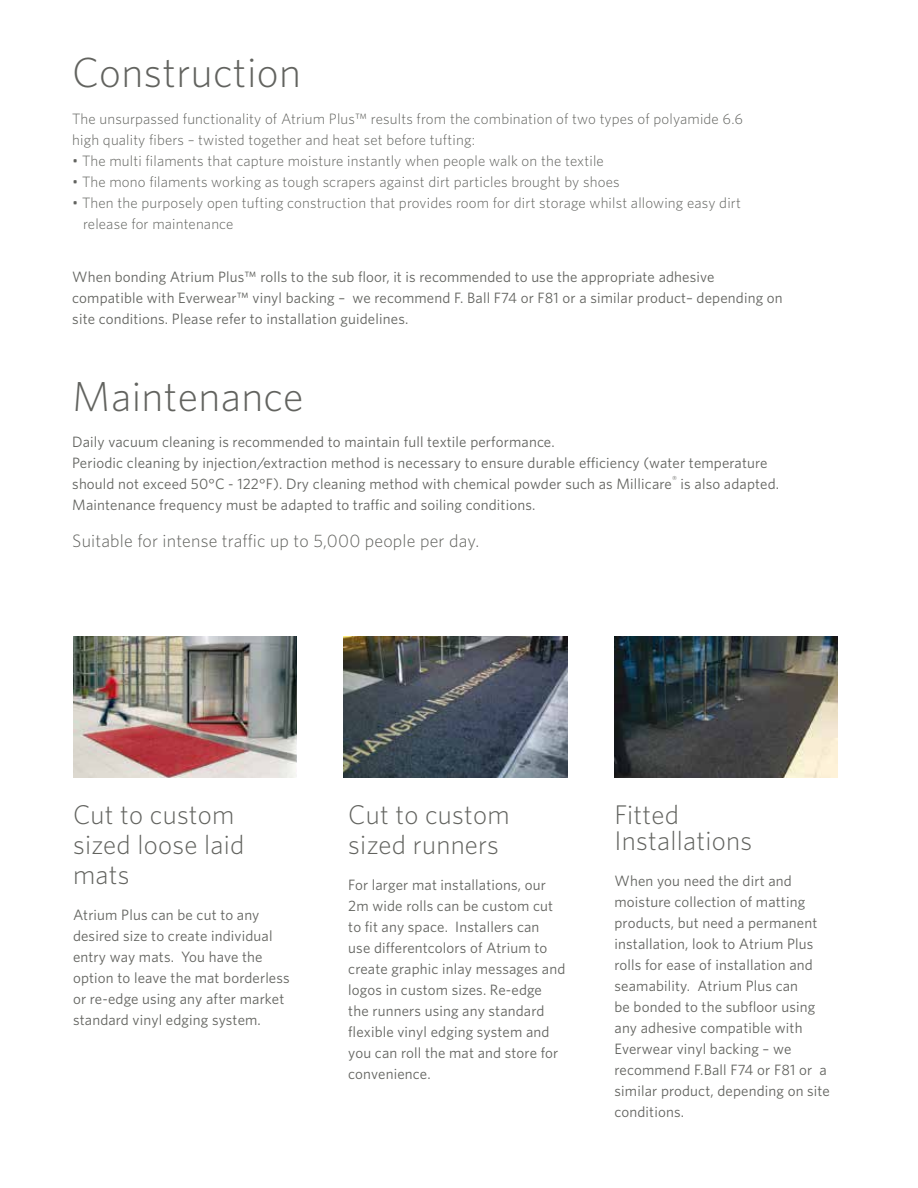
<style>
.page{position:relative;width:918px;height:1188px;background:#fff}
.page>*{position:absolute;margin:0;border:0;box-sizing:border-box;transform-origin:0 0}
.t1{font:300 42px "Whitney";letter-spacing:.01em;color:#62635f}
.t2{font:300 27px/30px "Whitney";letter-spacing:.01em;color:#62635f}
.t3{font:300 18px "Whitney";letter-spacing:.01em;color:#62635f}
.t4{font:15px/21px "Whitney";letter-spacing:.01em;color:#62635f}
.t5{font:300 15px/21px "Whitney";letter-spacing:.01em;color:#62635f}
</style>
<div class="page">
<img style="left:73px;top:636px;width:223px;height:141px">
<img style="left:344px;top:636px;width:223px;height:141px">
<img style="left:615px;top:636px;width:223px;height:141px">
<h1 class="t1" style="left:72px;top:44px;width:230px">Construction</h1>
<p class="t5" style="left:72px;top:108px;width:672px">The unsurpassed functionality of Atrium Plus™ results from the combination of two types of polyamide 6.6 high quality fibers – twisted together and heat set before tufting:</p>
<p class="t5" style="left:72px;top:150px;width:533px">• The multi filaments that capture moisture instantly when people walk on the textile</p>
<p class="t5" style="left:72px;top:171px;width:549px">• The mono filaments working as tough scrapers against dirt particles brought by shoes</p>
<p class="t5" style="left:83px;top:192px;width:659px;text-indent:-11px">• Then the purposely open tufting construction that provides room for dirt storage whilst allowing easy dirt release for maintenance</p>
<p class="t4" style="left:72px;top:266px;width:712px">When bonding Atrium Plus™ rolls to the sub floor, it is recommended to use the appropriate adhesive compatible with Everwear™ vinyl backing – we recommend F. Ball F74 or F81 or a similar product– depending on site conditions. Please refer to installation guidelines.</p>
<h1 class="t1" style="left:72px;top:368px;width:233px">Maintenance</h1>
<p class="t4" style="left:72px;top:431px;width:708px">Daily vacuum cleaning is recommended to maintain full textile performance.<br>Periodic cleaning by injection/extraction method is necessary to ensure durable efficiency (water temperature should not exceed 50°C - 122°F). Dry cleaning method with chemical powder such as Millicare<sup>®</sup> is also adapted.<br>Maintenance frequency must be adapted to traffic and soiling conditions.</p>
<p class="t3" style="left:72px;top:529px;width:408px">Suitable for intense traffic up to 5,000 people per day.</p>
<h2 class="t2" style="left:73px;top:799px;width:173px">Cut to custom sized loose laid mats</h2>
<p class="t4" style="left:73px;top:904px;width:218px">Atrium Plus can be cut to any desired size to create individual entry way mats. You have the option to leave the mat borderless or re-edge using any after market standard vinyl edging system.</p>
<h2 class="t2" style="left:348px;top:799px;width:163px">Cut to custom sized runners</h2>
<p class="t4" style="left:348px;top:874px;width:218px">For larger mat installations, our<br>2m wide rolls can be custom cut to fit any space. Installers can<br>use differentcolors of Atrium to create graphic inlay messages and logos in custom sizes. Re-edge the runners using any standard flexible vinyl edging system and you can roll the mat and store for convenience.</p>
<h2 class="t2" style="left:615px;top:801px;width:139px;line-height:25.5px">Fitted<br>Installations</h2>
<p class="t4" style="left:615px;top:870px;width:217px">When you need the dirt and moisture collection of matting products, but need a permanent installation, look to Atrium Plus rolls for ease of installation and seamability. Atrium Plus can<br>be bonded to the subfloor using any adhesive compatible with<br>Everwear vinyl backing – we recommend F.Ball F74 or F81 or a similar product, depending on site conditions.</p>
</div>
